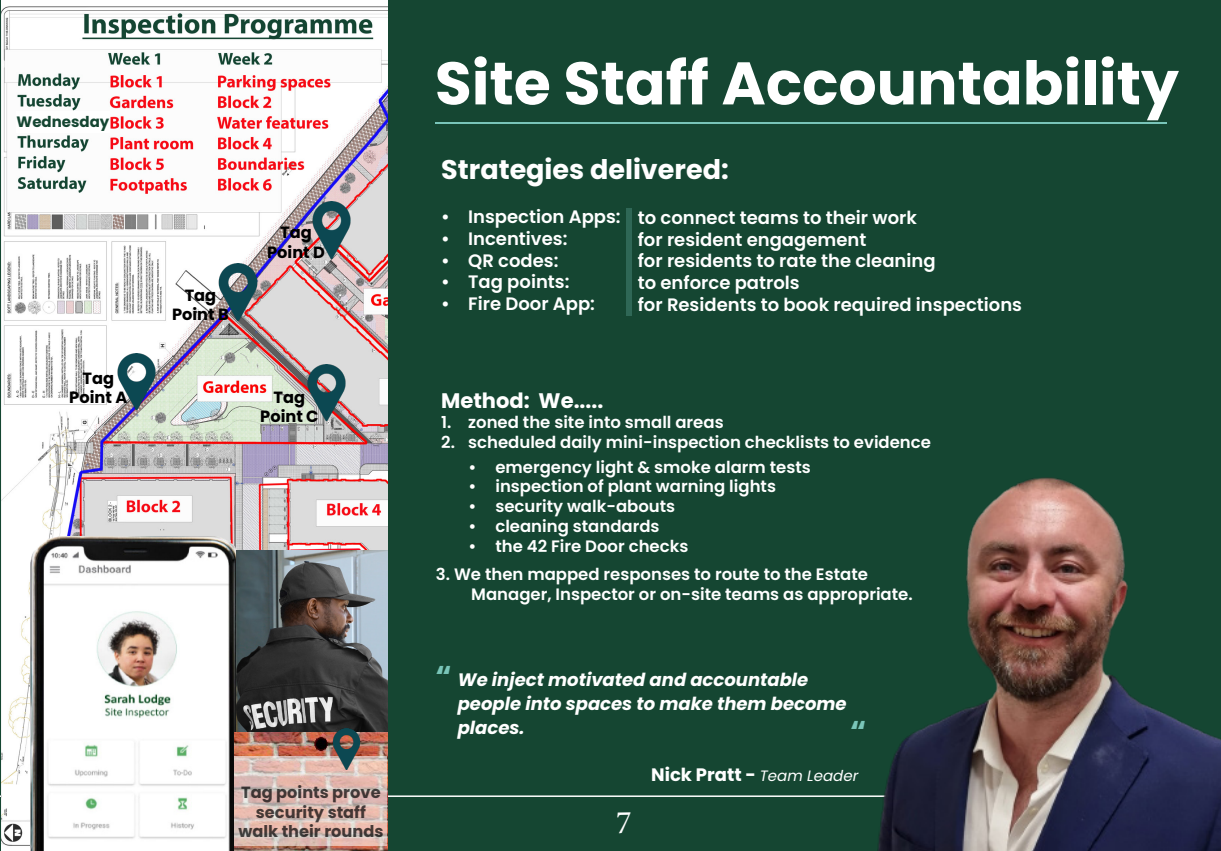
<style>
.page{position:relative;width:1221px;height:851px;background:#fff}
.page>*{position:absolute;margin:0;border:0;box-sizing:border-box;transform-origin:0 0}
.t1{font:700 60px "Poppins";color:#fff}
.t2{font:700 30px "Poppins";color:#79c5b8}
.t3{font:700 27px "Poppins";color:#fff}
.t4{font:700 21px "Poppins";color:#fff}
.t5{font:600 18px/21.6px "Poppins";color:#fff}
.t6{font:italic 700 18px/24px "Poppins";color:#fff}
.t7{font:700 18px "Poppins";color:#fff}
.t8{font:600 16.5px "Poppins";color:#fff}
.t9{font:700 16.2px/19.5px "Poppins";color:#020203;text-align:center}
.t10{font:700 16.2px/19.5px "Poppins";color:#000;text-align:center}
.t11{font:700 15px "Poppins";color:#154632}
.s1{font-weight:400;font-style:italic;font-size:15px}
</style>
<div class="page">
<div style="left:0;top:0;width:1220px;height:850px;background:#154632"></div>
<hr style="left:0;top:795px;width:1220px;height:1px;background:#fff">
<div style="left:626px;top:209px;width:5px;height:107px;background:#2f6756"></div>
<img style="left:1px;top:1px;width:386px;height:849px">
<img style="left:30px;top:536px;width:206px;height:314px">
<hr style="left:436px;top:122px;width:730px;height:2px;background:#79c5b9">
<img style="left:237px;top:550px;width:150px;height:182px">
<img style="left:235px;top:732px;width:152px;height:118px">
<img style="left:210px;top:264px;width:56px;height:56px">
<img style="left:108px;top:353px;width:57px;height:57px">
<img style="left:298px;top:364px;width:57px;height:56px">
<img style="left:303px;top:202px;width:56px;height:56px">
<svg style="left:234px;top:756px;width:153px;height:89px;background:#debeb5"></svg>
<img style="left:326px;top:728px;width:41px;height:41px">
<div style="left:17px;top:111px;width:93px;height:21px;background:#fff"></div>
<img style="left:874px;top:477px;width:346px;height:373px">
<p class="t11" style="left:17px;top:113px;width:94px">Wednesday</p>
<p class="t10" style="left:83px;top:368px;width:33px">Tag</p>
<p class="t10" style="left:69px;top:388px;width:60px">Point A</p>
<p class="t10" style="left:172px;top:285px;width:58px">Tag<br>Point B</p>
<p class="t10" style="left:267px;top:223px;width:59px">Tag<br>Point D</p>
<p class="t10" style="left:260px;top:387px;width:60px">Tag<br>Point C</p>
<p class="t9" style="left:238px;top:782px;width:146px">Tag points prove security staff walk their rounds</p>
<p class="t1" style="left:435px;top:49px;width:745px">Site Staff Accountability</p>
<p class="t3" style="left:441px;top:154px;width:289px">Strategies delivered:</p>
<p class="t5" style="left:441px;top:206px;width:181px">• Inspection Apps:</p>
<p class="t5" style="left:441px;top:228px;width:128px">• Incentives:</p>
<p class="t5" style="left:441px;top:250px;width:119px">• QR codes:</p>
<p class="t5" style="left:441px;top:271px;width:130px">• Tag points:</p>
<p class="t5" style="left:441px;top:293px;width:155px">• Fire Door App:</p>
<p class="t5" style="left:637px;top:207px;width:386px">to connect teams to their work<br>for resident engagement<br>for residents to rate the cleaning<br>to enforce patrols<br>for Residents to book required inspections</p>
<p class="t4" style="left:441px;top:388px;width:164px">Method: We.....</p>
<p class="t8" style="left:441px;top:412px;width:284px">1. zoned the site into small areas</p>
<p class="t8" style="left:441px;top:432px;width:491px">2. scheduled daily mini-inspection checklists to evidence</p>
<p class="t8" style="left:468px;top:457px;width:344px">• emergency light &amp; smoke alarm tests</p>
<p class="t8" style="left:468px;top:477px;width:309px">• inspection of plant warning lights</p>
<p class="t8" style="left:468px;top:497px;width:208px">• security walk-abouts</p>
<p class="t8" style="left:468px;top:516px;width:193px">• cleaning standards</p>
<p class="t8" style="left:468px;top:536px;width:221px">• the 42 Fire Door checks</p>
<p class="t8" style="left:436px;top:565px;width:433px">3. We then mapped responses to route to the Estate</p>
<p class="t8" style="left:471px;top:584px;width:443px">Manager, Inspector or on-site teams as appropriate.</p>
<p class="t2" style="left:435px;top:659px;width:18px">“</p>
<p class="t6" style="left:458px;top:668px;width:390px">We inject motivated and accountable people into spaces to make them become places.</p>
<p class="t2" style="left:850px;top:714px;width:18px">“</p>
<p class="t7" style="left:651px;top:763px;width:208px">Nick Pratt - <span class="s1">Team Leader</span></p>
</div>
